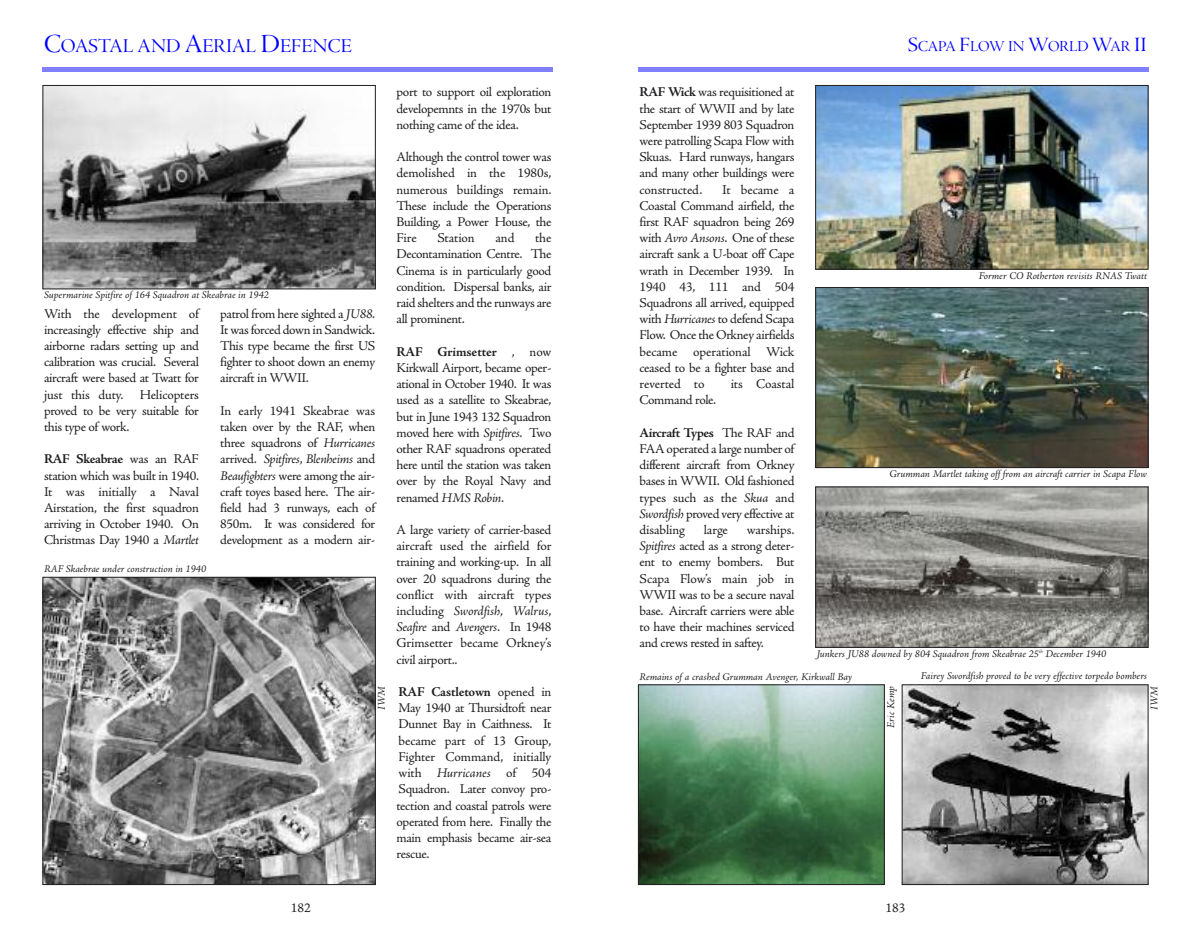
<style>
.page{position:relative;width:1191px;height:936px;background:#fff}
.page>*{position:absolute;margin:0;border:0;box-sizing:border-box;transform-origin:0 0}
.t1{font:20.25px "Adobe Jenson Pro Disp";color:#00f}
.t2{font:15.75px "Adobe Jenson Pro Disp";letter-spacing:-.005em;color:#00f}
.t3{font:13.5px/16.2px "Adobe Jenson Pro";letter-spacing:-.025em;color:#201e21;text-align:justify}
.t4{font:13.5px "Adobe Jenson Pro";letter-spacing:-.005em;color:#201e21}
.t5{font:italic 10.5px/22.2px "Adobe Jenson Pro";letter-spacing:-.005em;color:#201e21}
.s1{font-size:27px}
.s2{font-weight:700}
.s3{font-style:italic}
.s4{font-size:21px}
</style>
<div class="page">
<hr style="left:638px;top:68px;width:510px;height:4px;background:#8080ff">
<img style="left:640px;top:686px;width:242px;height:196px">
<div style="left:638px;top:684px;width:246px;height:200px;border:1px solid #201e21"></div>
<img style="left:903px;top:686px;width:243px;height:196px">
<div style="left:901px;top:684px;width:247px;height:200px;border:1px solid #201e21"></div>
<img style="left:817px;top:289px;width:329px;height:177px">
<div style="left:815px;top:287px;width:333px;height:181px;border:1px solid #201e21"></div>
<img style="left:817px;top:87px;width:329px;height:180px">
<div style="left:815px;top:85px;width:333px;height:184px;border:1px solid #201e21"></div>
<hr style="left:43px;top:68px;width:510px;height:4px;background:#8080ff">
<img style="left:45px;top:87px;width:329px;height:200px">
<div style="left:43px;top:85px;width:333px;height:204px;border:1px solid #201e21"></div>
<img style="left:45px;top:579px;width:329px;height:303px">
<div style="left:43px;top:577px;width:333px;height:307px;border:1px solid #201e21"></div>
<img style="left:817px;top:488px;width:329px;height:157px">
<h1 class="t1" style="left:44px;top:39px;width:309px"><span class="s1">C</span>OASTAL AND <span class="s1">A</span>ERIAL <span class="s1">D</span>EFENCE</h1>
<p class="t5" style="left:44px;top:285px;width:226px">Supermarine Spitfire of 164 Squadron at Skeabrae in 1942</p>
<p class="t3" style="left:44px;top:306px;width:156px">With the development of increasingly effective ship and airborne radars setting up and calibration was crucial. Several aircraft were based at Twatt for just this duty. Helicopters proved to be very suitable for this type of work.</p>
<p class="t3" style="left:44px;top:452px;width:156px"><span class="s2">RAF Skeabrae</span> was an RAF station which was built in 1940.<br>It was initially a Naval Airstation, the first squadron arriving in October 1940. On Christmas Day 1940 a <span class="s3">Martlet</span></p>
<p class="t5" style="left:44px;top:558px;width:164px">RAF Skaebrae under construction in 1940</p>
<p class="t3" style="left:220px;top:306px;width:156px">patrol from here sighted a <span class="s3">JU88</span>.<br>It was forced down in Sandwick.<br>This type became the first US fighter to shoot down an enemy aircraft in WWII.</p>
<p class="t3" style="left:220px;top:404px;width:156px">In early 1941 Skeabrae was taken over by the RAF, when three squadrons of <span class="s3">Hurricanes </span>arrived. <span class="s3">Spitfires</span>, <span class="s3">Blenheims</span> and <span class="s3">Beaufighters</span> were among the air&shy;craft toyes based here. The air&shy;field had 3 runways, each of 850m. It was considered for development as a modern air-</p>
<p class="t5" style="left:371px;top:710px;width:26px;rotate:-90deg">IWM</p>
<p class="t3" style="left:396px;top:85px;width:156px">port to support oil exploration developemnts in the 1970s but nothing came of the idea.</p>
<p class="t3" style="left:396px;top:150px;width:156px">Although the control tower was demolished in the 1980s, numerous buildings remain.<br>These include the Operations Building, a Power House, the Fire</p>
<p class="t3" style="left:396px;top:231px;width:156px;text-indent:139px">the Decontamination Centre. The Cinema is in particularly good condition. Dispersal banks, air raid shelters and the runways are all prominent.</p>
<p class="t3" style="left:396px;top:345px;width:156px"><span class="s2">RAF Grimsetter</span> , now Kirkwall Airport, became oper&shy;ational in October 1940. It was used as a satellite to Skeabrae, but in June 1943 132 Squadron moved here with <span class="s3">Spitfires</span>. Two other RAF squadrons operated here until the station was taken over by the Royal Navy and renamed <span class="s3">HMS Robin</span>.</p>
<p class="t3" style="left:396px;top:523px;width:156px">A large variety of carrier-based aircraft used the airfield for training and working-up. In all over 20 squadrons during the conflict with aircraft types including <span class="s3">Swordfish</span>, <span class="s3">Walrus</span>, <span class="s3">Seafire</span> and <span class="s3">Avengers</span>. In 1948<br>Grimsetter became Orkney’s civil airport..</p>
<p class="t3" style="left:396px;top:685px;width:156px"><span class="s2">RAF Castletown</span> opened in May 1940 at Thursidtoft near Dunnet Bay in Caithness. It became part of 13 Group, Fighter Command, initially with <span class="s3">Hurricanes</span> of 504<br>Squadron. Later convoy pro&shy;tection and coastal patrols were operated from here. Finally the main emphasis became air-sea rescue.</p>
<p class="t3" style="left:437px;top:231px;width:39px">Station</p>
<p class="t3" style="left:495px;top:231px;width:20px">and</p>
<p class="t3" style="left:291px;top:900px;width:21px">182</p>
<p class="t3" style="left:639px;top:85px;width:156px"><span class="s2">RAF Wick</span> was requisitioned at the start of WWII and by late September 1939 803 Squadron were patrolling Scapa Flow with Skuas. Hard runways, hangars and many other buildings were constructed.</p>
<p class="t3" style="left:639px;top:183px;width:156px;text-indent:83px">It became a Coastal Command airfield, the first RAF squadron being 269 with <span class="s3">Avro Ansons</span>. One of these aircraft sank a U-boat off Cape wrath in December 1939. In 1940 43, 111 and 504<br>Squadrons all arrived, equipped with <span class="s3">Hurricanes</span> to defend Scapa Flow. Once the Orkney airfields became operational Wick ceased to be a fighter base and reverted to</p>
<p class="t4" style="left:730px;top:378px;width:65px">its Coastal</p>
<p class="t2" style="left:907px;top:40px;width:241px"><span class="s4">S</span>CAPA <span class="s4">F</span>LOW IN <span class="s4">W</span>ORLD <span class="s4">W</span>AR <span class="s4">II</span></p>
<p class="t5" style="left:978px;top:266px;width:170px">Former CO Rotherton revisits RNAS Twatt</p>
<p class="t3" style="left:639px;top:393px;width:78px">Command role.</p>
<p class="t3" style="left:639px;top:426px;width:156px"><span class="s2">Aircraft Types</span> The RAF and FAA operated a large number of different aircraft from Orkney bases in WWII. Old fashioned types such as the <span class="s3">Skua</span> and <span class="s3">Swordfish</span> proved very effective at disabling</p>
<p class="t5" style="left:889px;top:463px;width:259px">Grumman Martlet taking off from an aircraft carrier in Scapa Flow</p>
<p class="t3" style="left:639px;top:523px;width:156px;text-indent:107px">warships.<br><span class="s3">Spitfires</span> acted as a strong deter&shy;ent to enemy bombers. But Scapa Flow’s main job in WWII was to be a secure naval base. Aircraft carriers were able to have their machines serviced and crews rested in saftey.</p>
<p class="t3" style="left:703px;top:523px;width:26px">large</p>
<p class="t5" style="left:921px;top:643px;width:228px;text-indent:-104px">Junkers JU88 downed by 804 Squadron from Skeabrae 25<sup>th</sup> December 1940<br>Fairey Swordfish proved to be very effective torpedo bombers</p>
<p class="t5" style="left:881px;top:727px;width:44px;rotate:-90deg">Eric Kemp</p>
<p class="t5" style="left:639px;top:666px;width:214px">Remains of a crashed Grumman Avenger, Kirkwall Bay</p>
<p class="t5" style="left:1144px;top:710px;width:26px;rotate:-90deg">IWM</p>
<p class="t3" style="left:885px;top:900px;width:21px">183</p>
</div>
